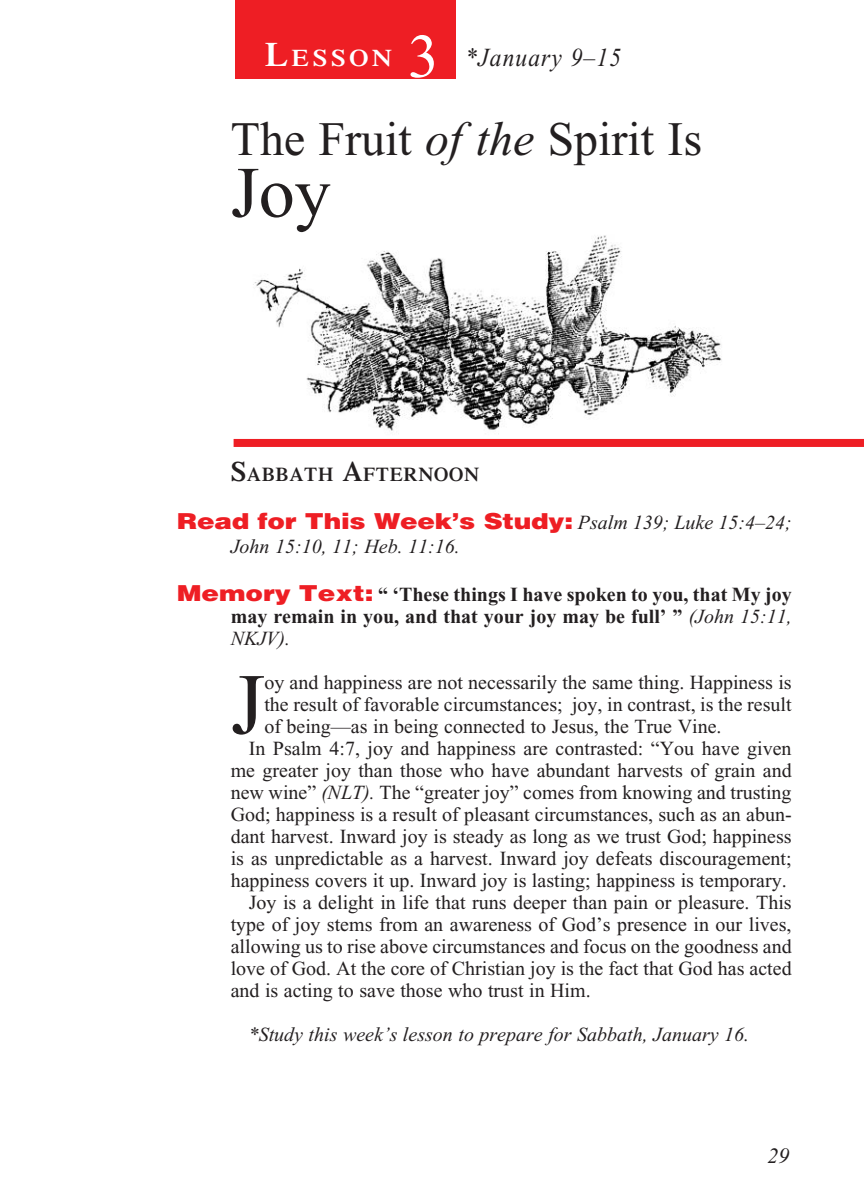
<style>
.page{position:relative;width:864px;height:1188px;background:#fff}
.page>*{position:absolute;margin:0;border:0;box-sizing:border-box;transform-origin:0 0}
._4-Body_Copy{font:86.4px "Times New Roman";color:#231f20}
._1-Lesson_Title{font:72px "Times New Roman";color:#231f20}
.t1{font:62px "Times New Roman";color:#fff}
._1-Lesson_Title-2{font:48px "Times New Roman";color:#231f20}
._00-Month-Day{font:italic 26px "Times New Roman";letter-spacing:.05em;color:#231f20;scale:.9 1}
.t2{font:600 23.8px "Times";letter-spacing:.145em;color:#fff;scale:1.1 1}
._6-question{font:900 22px "Helvetica";letter-spacing:-.01em;color:#ee1e24;scale:1.2 1}
.t3{font:italic 22px "Times New Roman";color:#231f20}
._4-Body_Copy-2{font:20px/22px "Times New Roman";color:#231f20;text-align:justify}
._6-question-2{font:700 20px/22px "Times New Roman";color:#231f20;text-align:justify}
.Study_this_week_s{font:italic 20px "Times New Roman";color:#231f20}
._6-question-3{font:italic 20px "Times New Roman";color:#231f20}
._3-Sabbath_Afternoon{font:600 19.6px "Times";letter-spacing:.035em;color:#231f20}
.s1{font-size:34px}
.s2{font-style:italic}
.s3{font-size:28px}
.s4{font-family:"Times New Roman";font-weight:400;font-style:italic;font-size:20px;color:#231f20}
.s5{font-family:"Helvetica";font-weight:900;font-size:22px;color:#ee1e24}
.s6{font-weight:400;font-style:italic}
</style>
<div class="page">
<div style="left:235px;top:0;width:221px;height:78px;background:#ee1e24"></div>
<img style="left:233px;top:235px;width:543px;height:208px">
<div style="left:234px;top:439px;width:630px;height:8px;background:#ee1e24"></div>
<p class="t2" style="left:265px;top:43px;width:117px"><span class="s1">L</span>ESSON</p>
<p class="t1" style="left:408px;top:22px;width:32px">3</p>
<p class="_00-Month-Day" style="left:465px;top:43px;width:174px">*January 9–15</p>
<p class="_1-Lesson_Title-2" style="left:231px;top:112px;width:473px">The Fruit <span class="s2">of the</span> Spirit Is</p>
<p class="_1-Lesson_Title" style="left:231px;top:153px;width:102px">Joy</p>
<p class="_3-Sabbath_Afternoon" style="left:231px;top:462px;width:250px"><span class="s3">S</span>ABBATH <span class="s3">A</span>FTERNOON</p>
<p class="_6-question" style="left:177px;top:507px;width:514px">Read for This Week’s Study: <span class="s4">Psalm 139; Luke 15:4–24;</span></p>
<p class="_6-question-3" style="left:231px;top:536px;width:231px">John 15:10, 11; Heb. 11:16.</p>
<p class="_6-question-2" style="left:231px;top:584px;width:563px;text-indent:-54px"><span class="s5">Memory Text:</span> “ ‘These things I have spoken to you, that My joy may remain in you, and that your joy may be full’ ” <span class="s6">(John 15:11, NKJV).</span></p>
<p class="_4-Body_Copy" style="left:231px;top:658px;width:35px">J</p>
<p class="_4-Body_Copy-2" style="left:264px;top:672px;width:529px">oy and happiness are not necessarily the same thing. Happiness is the result of favorable circumstances; joy, in contrast, is the result of being—as in being connected to Jesus, the True Vine.</p>
<p class="_4-Body_Copy-2" style="left:231px;top:738px;width:563px;text-indent:18px">In Psalm 4:7, joy and happiness are contrasted: “You have given me greater joy than those who have abundant harvests of grain and new wine” <span class="s2">(NLT).</span> The “greater joy” comes from knowing and trusting God; happiness is a result of pleasant circumstances, such as an abun&shy;dant harvest. Inward joy is steady as long as we trust God; happiness is as unpredictable as a harvest. Inward joy defeats discouragement; happiness covers it up. Inward joy is lasting; happiness is temporary.</p>
<p class="_4-Body_Copy-2" style="left:231px;top:892px;width:563px;text-indent:18px">Joy is a delight in life that runs deeper than pain or pleasure. This type of joy stems from an awareness of God’s presence in our lives, allowing us to rise above circumstances and focus on the goodness and love of God. At the core of Christian joy is the fact that God has acted and is acting to save those who trust in Him.</p>
<p class="Study_this_week_s" style="left:249px;top:1024px;width:502px">*Study this week’s lesson to prepare for Sabbath, January 16.</p>
<p class="t3" style="left:767px;top:1144px;width:23px">29</p>
</div>
